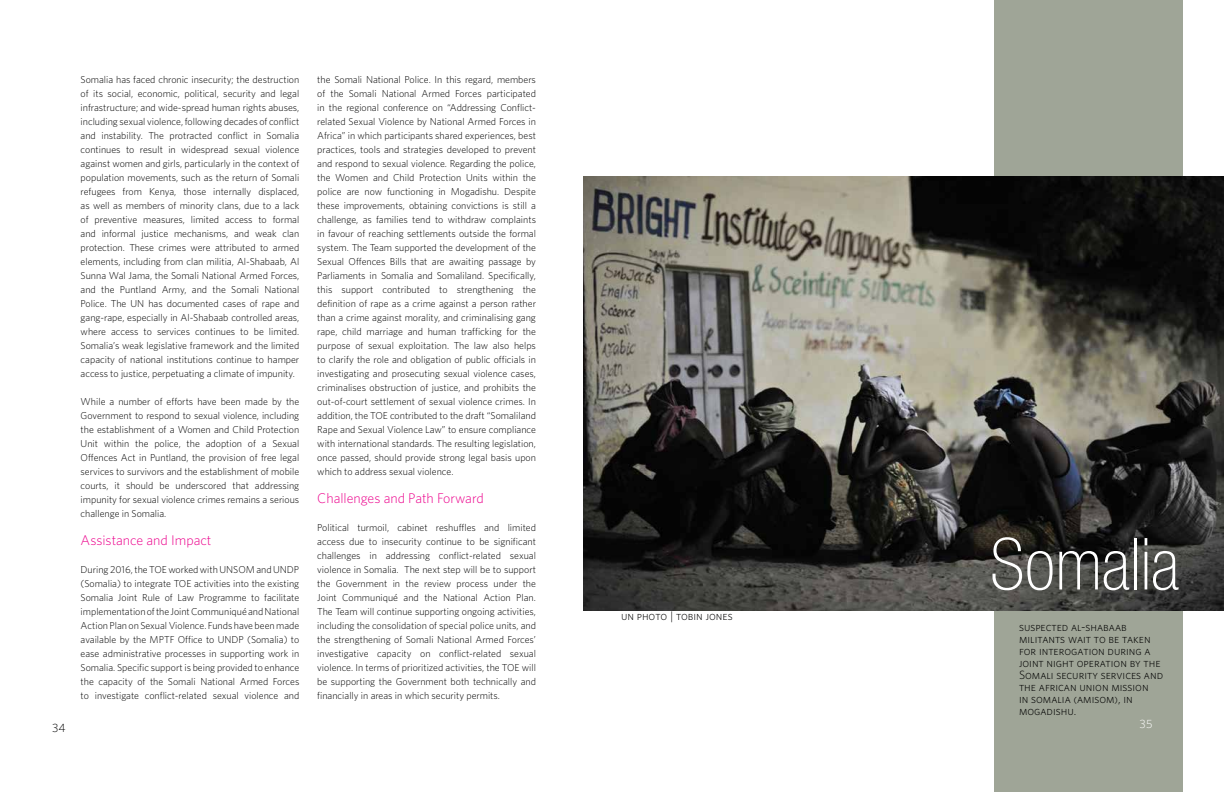
<style>
.page{position:relative;width:1224px;height:792px;background:#fff}
.page>*{position:absolute;margin:0;border:0;box-sizing:border-box;transform-origin:0 0}
.t1{font:100 condensed 72px "Helvetica Neue LT Std";color:#fff}
.t2{font:300 14px "Whitney";color:#ec008c}
.t3{font:12px/12px "Whitney Light SC";color:#000}
.t4{font:300 12px "Whitney";color:#fff}
.t5{font:300 12px "Whitney";color:#000}
.t6{font:300 10px/14px "Whitney";color:#000;text-align:justify}
</style>
<div class="page">
<div style="left:994px;top:1px;width:190px;height:791px;background:#9fa597"></div>
<img style="left:583px;top:177px;width:641px;height:433px">
<p class="t5" style="left:52px;top:721px;width:15px">34</p>
<p class="t6" style="left:81px;top:73px;width:220px">Somalia has faced chronic insecurity; the destruction of its social, economic, political, security and legal infrastructure; and wide-spread human rights abuses, including sexual violence, following decades of conflict and instability. The protracted conflict in Somalia continues to result in widespread sexual violence against women and girls, particularly in the context of population movements, such as the return of Somali refugees from Kenya, those internally displaced, as well as members of minority clans, due to a lack of preventive measures, limited access to formal and informal justice mechanisms, and weak clan protection. These crimes were attributed to armed elements, including from clan militia, Al-Shabaab, Al Sunna Wal Jama, the Somali National Armed Forces, and the Puntland Army, and the Somali National Police. The UN has documented cases of rape and gang-rape, especially in Al-Shabaab controlled areas, where access to services continues to be limited.<br>Somalia’s weak legislative framework and the limited capacity of national institutions continue to hamper access to justice, perpetuating a climate of impunity.</p>
<p class="t6" style="left:81px;top:395px;width:220px">While a number of efforts have been made by the Government to respond to sexual violence, including the establishment of a Women and Child Protection Unit within the police, the adoption of a Sexual Offences Act in Puntland, the provision of free legal services to survivors and the establishment of mobile courts, it should be underscored that addressing impunity for sexual violence crimes remains a serious challenge in Somalia.</p>
<h2 class="t2" style="left:81px;top:532px;width:132px">Assistance and Impact</h2>
<p class="t6" style="left:81px;top:563px;width:220px">During 2016, the TOE worked with UNSOM and UNDP (Somalia) to integrate TOE activities into the existing Somalia Joint Rule of Law Programme to facilitate implementation of the Joint Communiqué and National Action Plan on Sexual Violence. Funds have been made available by the MPTF Office to UNDP (Somalia) to ease administrative processes in supporting work in Somalia. Specific support is being provided to enhance the capacity of the Somali National Armed Forces to investigate conflict-related sexual violence and</p>
<p class="t6" style="left:317px;top:73px;width:220px">the Somali National Police. In this regard, members of the Somali National Armed Forces participated in the regional conference on “Addressing Conflict&shy;related Sexual Violence by National Armed Forces in Africa” in which participants shared experiences, best practices, tools and strategies developed to prevent and respond to sexual violence. Regarding the police, the Women and Child Protection Units within the police are now functioning in Mogadishu. Despite these improvements, obtaining convictions is still a challenge, as families tend to withdraw complaints in favour of reaching settlements outside the formal system. The Team supported the development of the Sexual Offences Bills that are awaiting passage by Parliaments in Somalia and Somaliland. Specifically, this support contributed to strengthening the definition of rape as a crime against a person rather than a crime against morality, and criminalising gang rape, child marriage and human trafficking for the purpose of sexual exploitation. The law also helps to clarify the role and obligation of public officials in investigating and prosecuting sexual violence cases, criminalises obstruction of justice, and prohibits the out-of-court settlement of sexual violence crimes. In addition, the TOE contributed to the draft “Somaliland Rape and Sexual Violence Law” to ensure compliance with international standards. The resulting legislation, once passed, should provide strong legal basis upon which to address sexual violence.</p>
<h2 class="t2" style="left:317px;top:490px;width:168px">Challenges and Path Forward</h2>
<p class="t6" style="left:317px;top:521px;width:220px">Political turmoil, cabinet reshuffles and limited access due to insecurity continue to be significant challenges in addressing conflict-related sexual violence in Somalia. The next step will be to support the Government in the review process under the Joint Communiqué and the National Action Plan.<br>The Team will continue supporting ongoing activities, including the consolidation of special police units, and the strengthening of Somali National Armed Forces’ investigative capacity on conflict-related sexual violence. In terms of prioritized activities, the TOE will be supporting the Government both technically and financially in areas in which security permits.</p>
<p class="t3" style="left:621px;top:610px;width:113px">un photo | tobin jones</p>
<h1 class="t1" style="left:990px;top:524px;width:191px">Somalia</h1>
<p class="t3" style="left:1019px;top:621px;width:146px">suspected al-shabaab militants wait to be taken for interogation during a joint night operation by the<br>Somali security services and the african union mission<br>in somalia (amisom), in mogadishu.</p>
<p class="t4" style="left:1140px;top:717px;width:14px">35</p>
</div>
